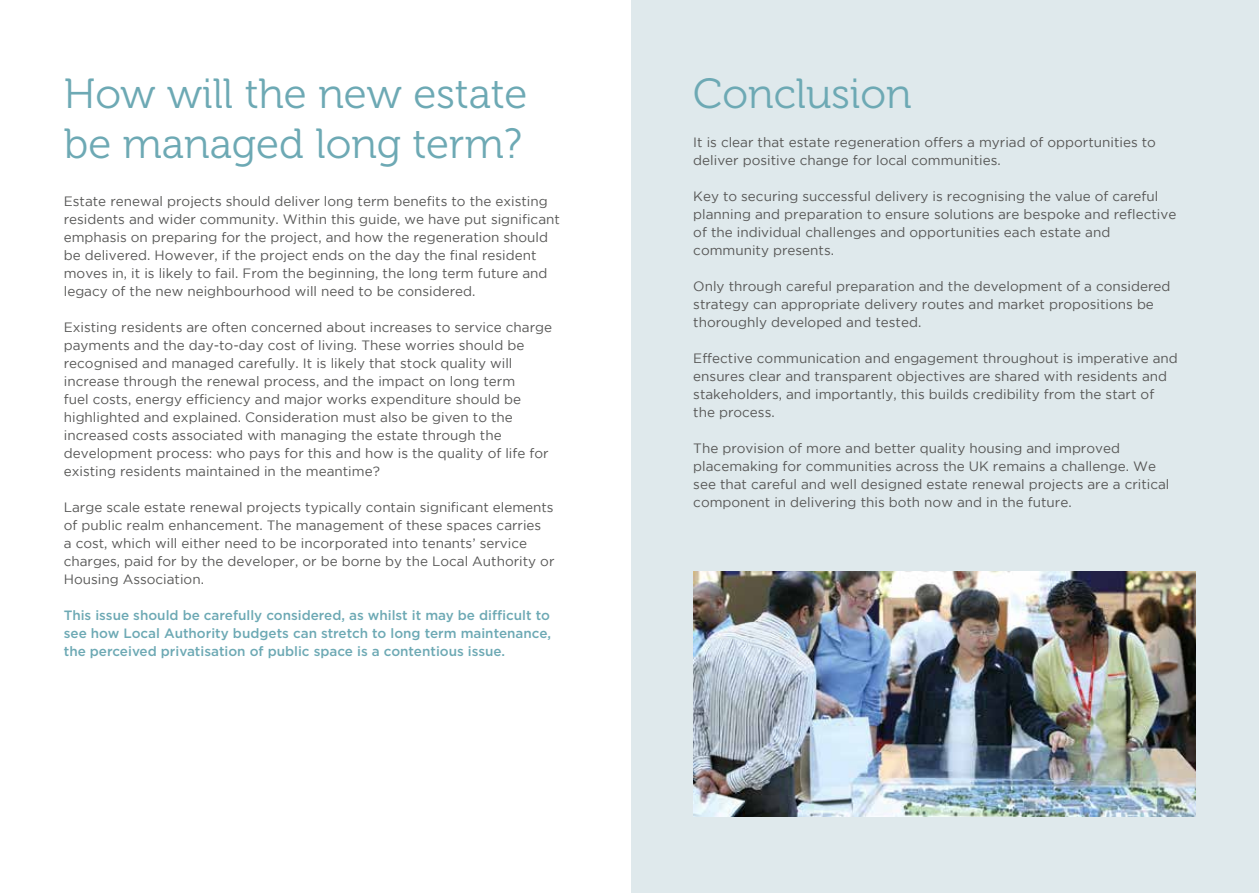
<style>
.page{position:relative;width:1259px;height:893px;background:#fff}
.page>*{position:absolute;margin:0;border:0;box-sizing:border-box;transform-origin:0 0}
.t1{font:42px/50.4px "Museo 300";color:#6da9b4}
.t2{font:13.5px/18px "Gotham";color:#575756}
.t3{font:500 13.5px/18px "Gotham";color:#6da9b4;text-align:justify}
</style>
<div class="page">
<div style="left:631px;top:0;width:628px;height:893px;background:#dfe9ec"></div>
<img style="left:693px;top:572px;width:502px;height:244px">
<h1 class="t1" style="left:64px;top:69px;width:465px">How will the new estate be managed long term?</h1>
<p class="t2" style="left:64px;top:192px;width:497px">Estate renewal projects should deliver long term benefits to the existing residents and wider community. Within this guide, we have put significant emphasis on preparing for the project, and how the regeneration should be delivered. However, if the project ends on the day the final resident moves in, it is likely to fail. From the beginning, the long term future and legacy of the new neighbourhood will need to be considered.</p>
<p class="t2" style="left:64px;top:318px;width:490px">Existing residents are often concerned about increases to service charge payments and the day-to-day cost of living. These worries should be recognised and managed carefully. It is likely that stock quality will increase through the renewal process, and the impact on long term<br>fuel costs, energy efficiency and major works expenditure should be highlighted and explained. Consideration must also be given to the increased costs associated with managing the estate through the development process: who pays for this and how is the quality of life for existing residents maintained in the meantime?</p>
<p class="t2" style="left:64px;top:498px;width:492px">Large scale estate renewal projects typically contain significant elements of public realm enhancement. The management of these spaces carries<br>a cost, which will either need to be incorporated into tenants’ service charges, paid for by the developer, or be borne by the Local Authority or Housing Association.</p>
<p class="t3" style="left:64px;top:606px;width:489px">This issue should be carefully considered, as whilst it may be difficult to see how Local Authority budgets can stretch to long term maintenance, the perceived privatisation of public space is a contentious issue.</p>
<h1 class="t1" style="left:693px;top:69px;width:220px">Conclusion</h1>
<p class="t2" style="left:693px;top:133px;width:464px">It is clear that estate regeneration offers a myriad of opportunities to deliver positive change for local communities.</p>
<p class="t2" style="left:693px;top:187px;width:484px">Key to securing successful delivery is recognising the value of careful planning and preparation to ensure solutions are bespoke and reflective of the individual challenges and opportunities each estate and community presents.</p>
<p class="t2" style="left:693px;top:277px;width:479px">Only through careful preparation and the development of a considered strategy can appropriate delivery routes and market propositions be thoroughly developed and tested.</p>
<p class="t2" style="left:693px;top:349px;width:486px">Effective communication and engagement throughout is imperative and ensures clear and transparent objectives are shared with residents and stakeholders, and importantly, this builds credibility from the start of the process.</p>
<p class="t2" style="left:693px;top:439px;width:478px">The provision of more and better quality housing and improved placemaking for communities across the UK remains a challenge. We see that careful and well designed estate renewal projects are a critical component in delivering this both now and in the future.</p>
</div>
